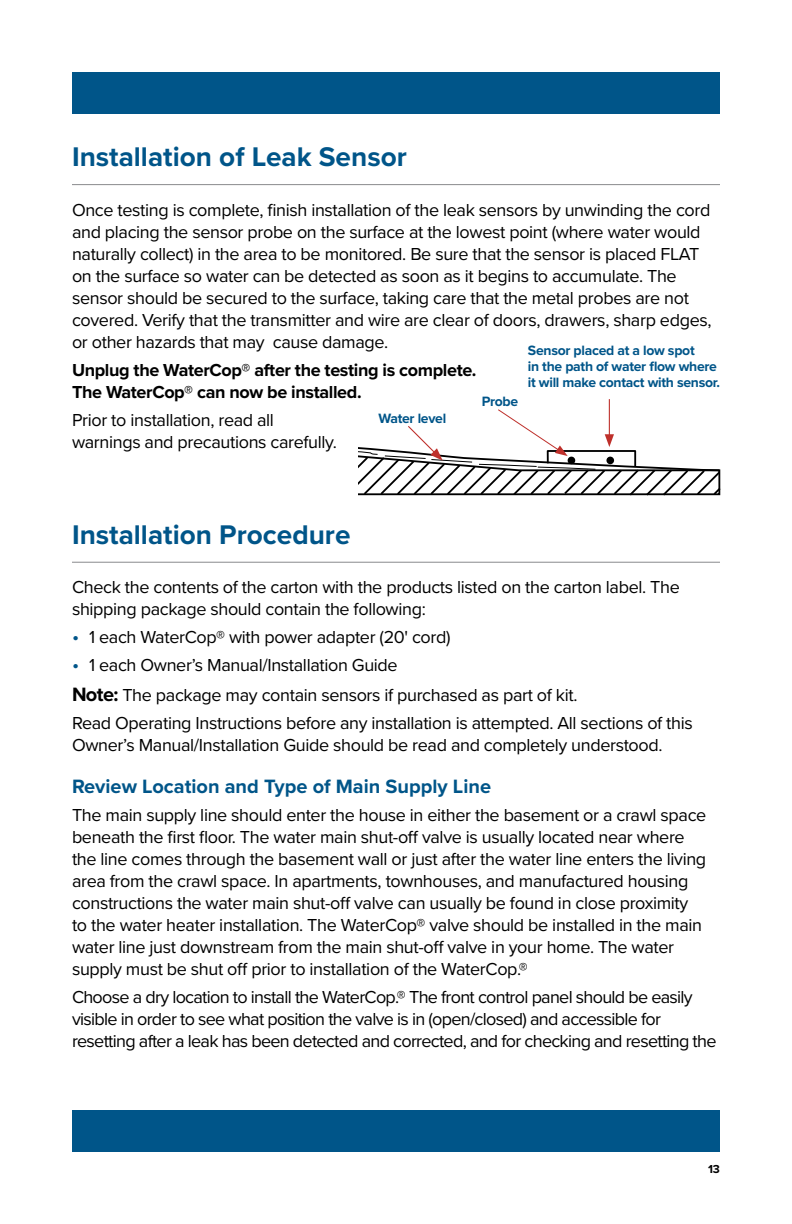
<style>
.page{position:relative;width:792px;height:1224px;background:#fff}
.page>*{position:absolute;margin:0;border:0;box-sizing:border-box;transform-origin:0 0}
.t1{font:700 28px "Proxima Nova";color:#005589}
.t2{font:700 20px "Proxima Nova";color:#005589}
.t3{font:18px/22px "Proxima Nova";letter-spacing:-.02em;color:#000}
.t4{font:18px/22px "Proxima Nova";letter-spacing:-.04em;color:#000}
.t5{font:700 18px/22px "Proxima Nova";letter-spacing:-.02em;color:#000}
.t6{font:700 14px/16px "Proxima Nova";letter-spacing:-.02em;color:#005589}
.t7{font:700 12px "Proxima Nova";color:#000}
.s1{font-size:20px;color:#005589}
.s2{font-weight:700;font-size:20px}
</style>
<div class="page">
<div style="left:72px;top:72px;width:648px;height:41px;background:#005589"></div>
<div style="left:72px;top:1111px;width:648px;height:41px;background:#005589"></div>
<hr style="left:72px;top:184px;width:648px;height:1px;background:#898a8d">
<hr style="left:72px;top:562px;width:648px;height:1px;background:#898a8d">
<hr style="left:609px;top:399px;width:1px;height:38px;background:#be302b">
<svg style="left:359px;top:409px;width:362px;height:87px"></svg>
<h1 class="t1" style="left:72px;top:140px;width:336px">Installation of Leak Sensor</h1>
<p class="t3" style="left:72px;top:198px;width:641px">Once testing is complete, finish installation of the leak sensors by unwinding the cord and placing the sensor probe on the surface at the lowest point (where water would naturally collect) in the area to be monitored. Be sure that the sensor is placed FLAT on the surface so water can be detected as soon as it begins to accumulate. The sensor should be secured to the surface, taking care that the metal probes are not covered. Verify that the transmitter and wire are clear of doors, drawers, sharp edges, or other hazards that may cause damage.</p>
<p class="t5" style="left:72px;top:359px;width:406px">Unplug the WaterCop® after the testing is complete.<br>The WaterCop® can now be installed.</p>
<p class="t3" style="left:72px;top:408px;width:264px">Prior to installation, read all warnings and precautions carefully.</p>
<p class="t6" style="left:528px;top:343px;width:194px">Sensor placed at a low spot<br>in the path of water flow where it will make contact with sensor.</p>
<p class="t6" style="left:482px;top:394px;width:38px">Probe</p>
<p class="t6" style="left:378px;top:411px;width:69px">Water level</p>
<h1 class="t1" style="left:72px;top:518px;width:280px">Installation Procedure</h1>
<p class="t3" style="left:72px;top:576px;width:609px">Check the contents of the carton with the products listed on the carton label. The shipping package should contain the following:</p>
<p class="t3" style="left:72px;top:626px;width:380px"><span class="s1">•</span> 1 each WaterCop® with power adapter (20' cord)</p>
<p class="t3" style="left:72px;top:650px;width:505px;line-height:30px"><span class="s1">•</span> 1 each Owner’s Manual/Installation Guide<br><span class="s2">Note:</span> The package may contain sensors if purchased as part of kit.</p>
<p class="t3" style="left:72px;top:712px;width:622px">Read Operating Instructions before any installation is attempted. All sections of this<br>Owner’s Manual/Installation Guide should be read and completely understood.</p>
<p class="t2" style="left:72px;top:775px;width:421px">Review Location and Type of Main Supply Line</p>
<p class="t3" style="left:72px;top:804px;width:636px">The main supply line should enter the house in either the basement or a crawl space beneath the first floor. The water main shut-off valve is usually located near where the line comes through the basement wall or just after the water line enters the living area from the crawl space. In apartments, townhouses, and manufactured housing constructions the water main shut-off valve can usually be found in close proximity to the water heater installation. The WaterCop® valve should be installed in the main water line just downstream from the main shut-off valve in your home. The water supply must be shut off prior to installation of the WaterCop.®</p>
<p class="t4" style="left:72px;top:986px;width:646px">Choose a dry location to install the WaterCop.® The front control panel should be easily visible in order to see what position the valve is in (open/closed) and accessible for resetting after a leak has been detected and corrected, and for checking and resetting the</p>
<p class="t7" style="left:708px;top:1162px;width:13px">13</p>
</div>
